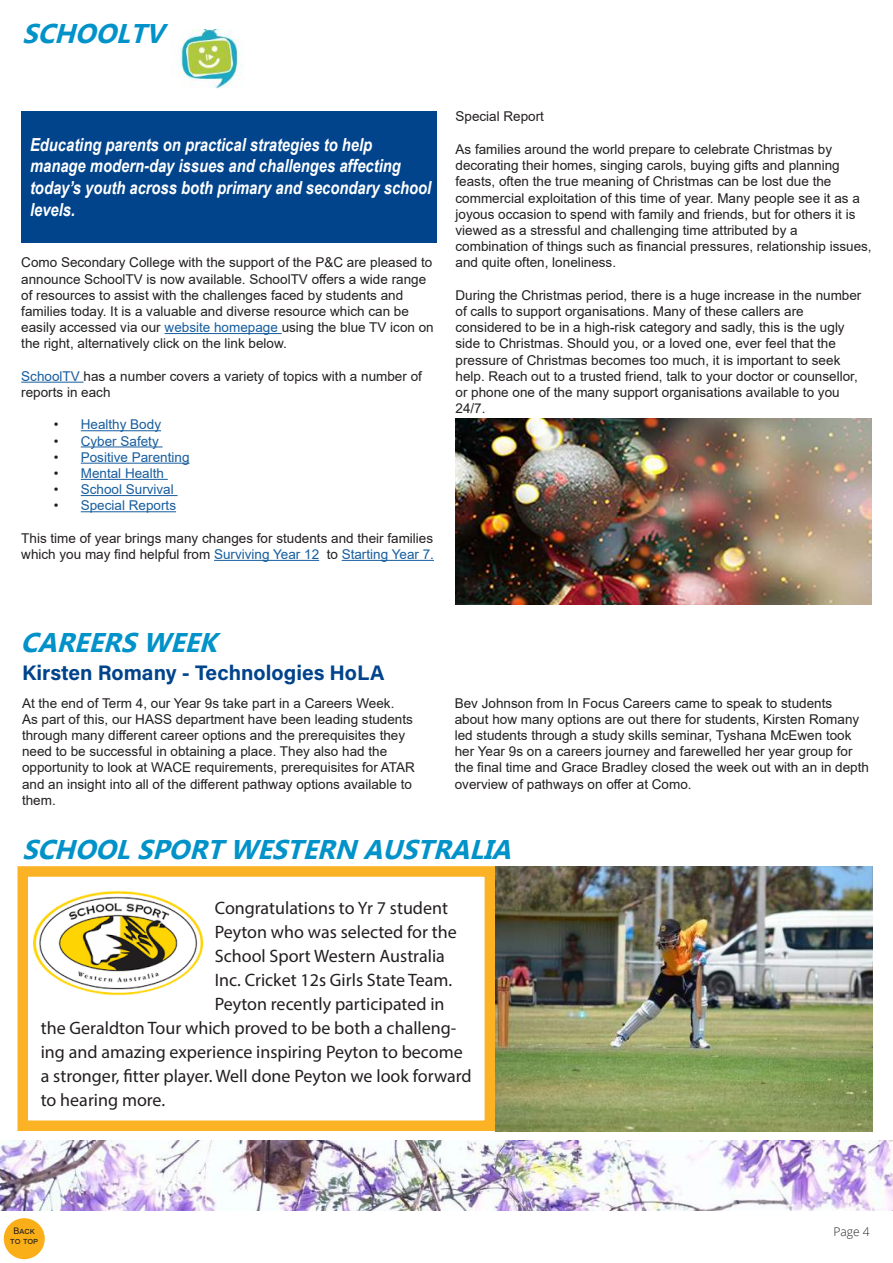
<style>
.page{position:relative;width:893px;height:1263px;background:#fff}
.page>*{position:absolute;margin:0;border:0;box-sizing:border-box;transform-origin:0 0}
.t1{font:italic 700 27px "Microsoft New Tai Lue";color:#0092c8}
.t2{font:21px "Acumin Variable Concept";letter-spacing:.05em;color:#01448c}
.t3{font:18px "Myriad Pro";color:#231f20}
.t4{font:italic 700 18px/21.6px "Arial Narrow";color:#fff}
.t5{font:13.5px/16.2px "Arial";color:#231f20}
.t6{font:13.5px "Arial";color:#175d9e}
.t7{font:300 12px "Open Sans";color:#231f20}
.t8{font:9px "Arial";color:#231f20}
.s1{color:#175d9e}
.s2{color:#231f20}
</style>
<div class="page">
<div style="left:4px;top:1218px;width:41px;height:41px;background:#faaf18;border-radius:50%"></div>
<hr style="left:165px;top:333px;width:117px;height:1px;background:#175d9e">
<hr style="left:21px;top:382px;width:63px;height:1px;background:#175d9e">
<hr style="left:81px;top:430px;width:80px;height:1px;background:#175d9e">
<hr style="left:81px;top:446px;width:82px;height:1px;background:#175d9e">
<hr style="left:81px;top:463px;width:109px;height:1px;background:#175d9e">
<hr style="left:81px;top:479px;width:87px;height:1px;background:#175d9e">
<hr style="left:81px;top:495px;width:97px;height:1px;background:#175d9e">
<hr style="left:81px;top:511px;width:95px;height:1px;background:#175d9e">
<hr style="left:214px;top:560px;width:105px;height:1px;background:#175d9e">
<hr style="left:342px;top:560px;width:92px;height:1px;background:#175d9e">
<img style="left:179px;top:29px;width:63px;height:60px">
<div style="left:22px;top:112px;width:415px;height:131px;background:#01448c"></div>
<img style="left:455px;top:419px;width:417px;height:186px">
<div style="left:18px;top:866px;width:477px;height:265px;border:10px solid #fbb224"></div>
<img style="left:495px;top:866px;width:377px;height:265px">
<img style="left:33px;top:890px;width:169px;height:106px">
<img style="left:0;top:1140px;width:893px;height:71px">
<h1 class="t1" style="left:22px;top:18px;width:152px">SCHOOLTV</h1>
<h3 class="t4" style="left:30px;top:133px;width:403px">Educating parents on practical strategies to help manage modern-day issues and challenges affecting today’s youth across both primary and secondary school levels.</h3>
<p class="t5" style="left:21px;top:254px;width:414px">Como Secondary College with the support of the P&amp;C are pleased to announce SchoolTV is now available. SchoolTV offers a wide range of resources to assist with the challenges faced by students and families today. It is a valuable and diverse resource which can be easily accessed via our <span class="s1">website homepage</span> using the blue TV icon on the right, alternatively click on the link below.</p>
<p class="t5" style="left:21px;top:368px;width:402px"><span class="s1">SchoolTV</span> has a number covers a variety of topics with a number of reports in each</p>
<p class="t6" style="left:54px;top:415px;width:109px"><span class="s2">•</span> Healthy Body</p>
<p class="t6" style="left:54px;top:431px;width:107px"><span class="s2">•</span> Cyber Safety</p>
<p class="t6" style="left:54px;top:448px;width:137px"><span class="s2">•</span> Positive Parenting</p>
<p class="t6" style="left:54px;top:464px;width:112px"><span class="s2">•</span> Mental Health</p>
<p class="t6" style="left:54px;top:480px;width:122px"><span class="s2">•</span> School Survival</p>
<p class="t6" style="left:54px;top:496px;width:124px"><span class="s2">•</span> Special Reports</p>
<p class="t5" style="left:21px;top:530px;width:414px">This time of year brings many changes for students and their families which you may find helpful from <span class="s1">Surviving Year 12</span> to <span class="s1">Starting Year 7.</span></p>
<p class="t5" style="left:455px;top:109px;width:90px">Special Report</p>
<p class="t5" style="left:455px;top:141px;width:418px">As families around the world prepare to celebrate Christmas by decorating their homes, singing carols, buying gifts and planning feasts, often the true meaning of Christmas can be lost due the commercial exploitation of this time of year. Many people see it as a joyous occasion to spend with family and friends, but for others it is viewed as a stressful and challenging time attributed by a combination of things such as financial pressures, relationship issues, and quite often, loneliness.</p>
<p class="t5" style="left:455px;top:287px;width:407px">During the Christmas period, there is a huge increase in the number of calls to support organisations. Many of these callers are considered to be in a high-risk category and sadly, this is the ugly side to Christmas. Should you, or a loved one, ever feel that the pressure of Christmas becomes too much, it is important to seek help. Reach out to a trusted friend, talk to your doctor or counsellor, or phone one of the many support organisations available to you 24/7.</p>
<h1 class="t1" style="left:21px;top:627px;width:207px">CAREERSWEEK</h1>
<h2 class="t2" style="left:22px;top:658px;width:363px">Kirsten Romany - Technologies HoLA</h2>
<p class="t5" style="left:22px;top:695px;width:394px">At the end of Term 4, our Year 9s take part in a Careers Week.<br>As part of this, our HASS department have been leading students through many different career options and the prerequisites they need to be successful in obtaining a place. They also had the opportunity to look at WACE requirements, prerequisites for ATAR and an insight into all of the different pathway options available to them.</p>
<p class="t5" style="left:455px;top:695px;width:416px">Bev Johnson from In Focus Careers came to speak to students about how many options are out there for students, Kirsten Romany led students through a study skills seminar, Tyshana McEwen took her Year 9s on a careers journey and farewelled her year group for the final time and Grace Bradley closed the week out with an in depth overview of pathways on offer at Como.</p>
<h1 class="t1" style="left:22px;top:834px;width:500px">SCHOOLSPORTWESTERN AUSTRALIA</h1>
<h3 class="t3" style="left:215px;top:897px;width:235px">Congratulations to Yr 7 student</h3>
<h3 class="t3" style="left:215px;top:921px;width:244px">Peyton who was selected for the</h3>
<h3 class="t3" style="left:215px;top:945px;width:232px">School Sport Western Australia</h3>
<h3 class="t3" style="left:215px;top:969px;width:239px">Inc. Cricket 12s Girls State Team.</h3>
<h3 class="t3" style="left:215px;top:993px;width:231px">Peyton recently participated in</h3>
<h3 class="t3" style="left:41px;top:1017px;width:417px">the Geraldton Tour which proved to be both a challeng-</h3>
<h3 class="t3" style="left:41px;top:1041px;width:424px">ing and amazing experience inspiring Peyton to become</h3>
<h3 class="t3" style="left:41px;top:1065px;width:432px">a stronger, fitter player. Well done Peyton we look forward</h3>
<h3 class="t3" style="left:41px;top:1089px;width:126px">to hearing more.</h3>
<p class="t8" style="left:14px;top:1224px;width:22px">Back</p>
<p class="t7" style="left:833px;top:1223px;width:38px">Page 4</p>
<p class="t8" style="left:10px;top:1235px;width:29px">to top</p>
</div>
